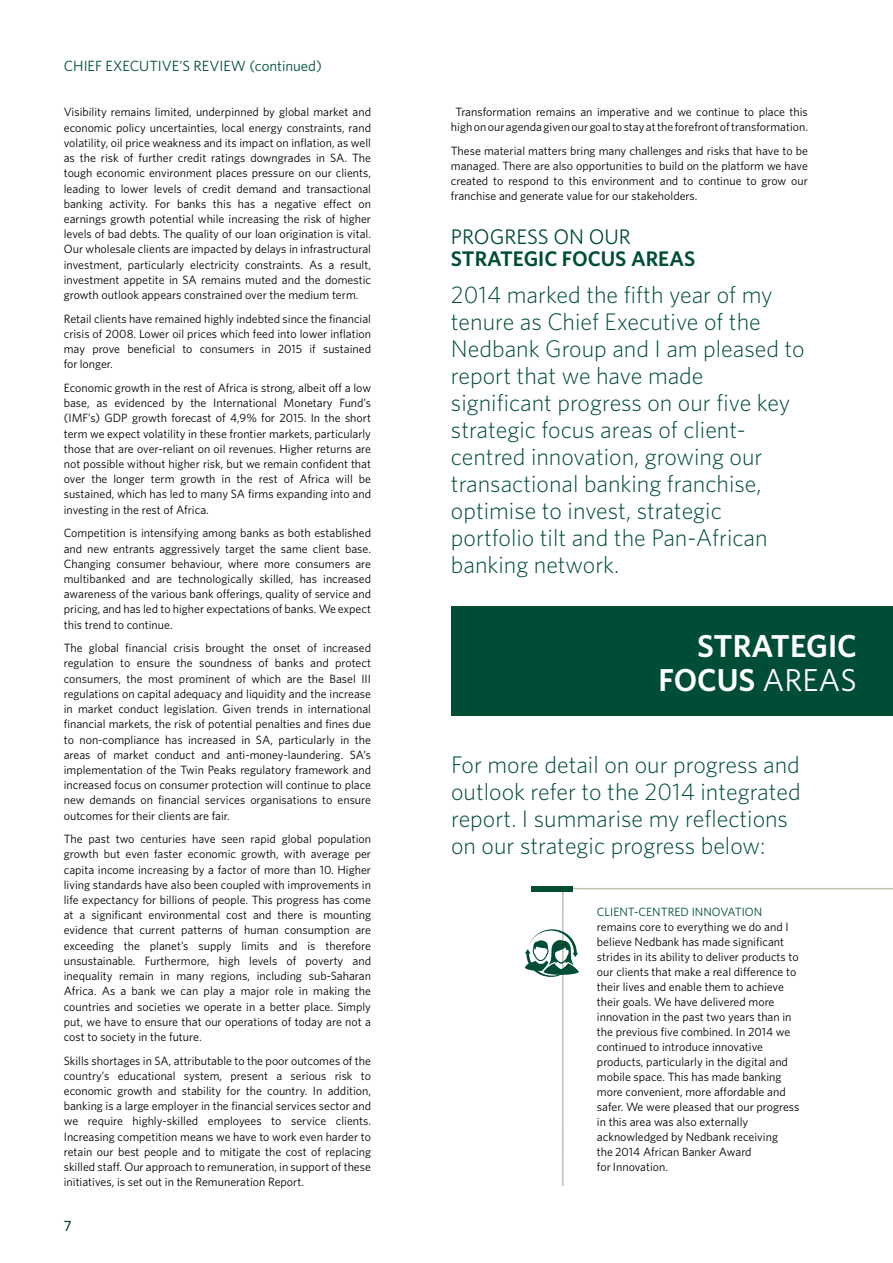
<style>
.page{position:relative;width:893px;height:1263px;background:#fff}
.page>*{position:absolute;margin:0;border:0;box-sizing:border-box;transform-origin:0 0}
.t1{font:600 31.65px/33.9px "Whitney";color:#fff;text-align:right}
.t2{font:300 24px/27px "Whitney";color:#004d37}
.t3{font:600 21.15px "Whitney";color:#004d37}
.t4{font:21.15px "Whitney";color:#004d37}
.t5{font:500 15px "Whitney";color:#004d37}
.t6{font:14.85px "Whitney";color:#004d37}
.t7{font:12px/15.1px "Whitney";color:#000;text-align:justify}
.t8{font:12px "Whitney";color:#004d37}
.s1{font-weight:400}
</style>
<div class="page">
<svg style="left:562px;top:888px;width:331px;height:298px"></svg>
<svg style="left:525px;top:929px;width:54px;height:48px"></svg>
<div style="left:531px;top:886px;width:42px;height:6px;background:#004d37"></div>
<div style="left:451px;top:606px;width:442px;height:110px;background:#004d37"></div>
<p class="t6" style="left:64px;top:55px;width:260px">CHIEF EXECUTIVE’S REVIEW (continued)</p>
<p class="t7" style="left:64px;top:104px;width:309px">Visibility remains limited, underpinned by global market and economic policy uncertainties, local energy constraints, rand volatility, oil price weakness and its impact on inflation, as well as the risk of further credit ratings downgrades in SA. The tough economic environment places pressure on our clients, leading to lower levels of credit demand and transactional banking activity. For banks this has a negative effect on earnings growth potential while increasing the risk of higher levels of bad debts. The quality of our loan origination is vital.<br>Our wholesale clients are impacted by delays in infrastructural investment, particularly electricity constraints. As a result, investment appetite in SA remains muted and the domestic growth outlook appears constrained over the medium term.</p>
<p class="t7" style="left:64px;top:311px;width:309px">Retail clients have remained highly indebted since the financial crisis of 2008. Lower oil prices which feed into lower inflation may prove beneficial to consumers in 2015 if sustained for longer.</p>
<p class="t7" style="left:64px;top:380px;width:309px">Economic growth in the rest of Africa is strong, albeit off a low base, as evidenced by the International Monetary Fund’s (IMF’s) GDP growth forecast of 4,9% for 2015. In the short term we expect volatility in these frontier markets, particularly those that are over-reliant on oil revenues. Higher returns are not possible without higher risk, but we remain confident that over the longer term growth in the rest of Africa will be sustained, which has led to many SA firms expanding into and investing in the rest of Africa.</p>
<p class="t7" style="left:64px;top:525px;width:309px">Competition is intensifying among banks as both established and new entrants aggressively target the same client base.<br>Changing consumer behaviour, where more consumers are multibanked and are technologically skilled, has increased awareness of the various bank offerings, quality of service and pricing, and has led to higher expectations of banks. We expect this trend to continue.</p>
<p class="t7" style="left:64px;top:640px;width:309px">The global financial crisis brought the onset of increased regulation to ensure the soundness of banks and protect consumers, the most prominent of which are the Basel III regulations on capital adequacy and liquidity and the increase in market conduct legislation. Given trends in international financial markets, the risk of potential penalties and fines due to non-compliance has increased in SA, particularly in the areas of market conduct and anti-money-laundering. SA’s implementation of the Twin Peaks regulatory framework and increased focus on consumer protection will continue to place new demands on financial services organisations to ensure outcomes for their clients are fair.</p>
<p class="t7" style="left:64px;top:831px;width:309px">The past two centuries have seen rapid global population growth but even faster economic growth, with average per capita income increasing by a factor of more than 10. Higher living standards have also been coupled with improvements in life expectancy for billions of people. This progress has come at a significant environmental cost and there is mounting evidence that current patterns of human consumption are exceeding the planet’s supply limits and is therefore unsustainable. Furthermore, high levels of poverty and inequality remain in many regions, including sub-Saharan Africa. As a bank we can play a major role in making the countries and societies we operate in a better place. Simply put, we have to ensure that our operations of today are not a cost to society in the future.</p>
<p class="t7" style="left:64px;top:1052px;width:309px">Skills shortages in SA, attributable to the poor outcomes of the country’s educational system, present a serious risk to economic growth and stability for the country. In addition, banking is a large employer in the financial services sector and we require highly-skilled employees to service clients.<br>Increasing competition means we have to work even harder to retain our best people and to mitigate the cost of replacing skilled staff. Our approach to remuneration, in support of these initiatives, is set out in the Remuneration Report.</p>
<p class="t5" style="left:64px;top:1216px;width:9px">7</p>
<p class="t7" style="left:451px;top:104px;width:359px;text-align:center">Transformation remains an imperative and we continue to place this high on our agenda given our goal to stay at the forefront of transformation.</p>
<p class="t7" style="left:451px;top:143px;width:359px">These material matters bring many challenges and risks that have to be managed. There are also opportunities to build on the platform we have created to respond to this environment and to continue to grow our franchise and generate value for our stakeholders.</p>
<h3 class="t4" style="left:451px;top:223px;width:182px">PROGRESS ON OUR</h3>
<h3 class="t3" style="left:451px;top:245px;width:246px">STRATEGIC FOCUS AREAS</h3>
<p class="t2" style="left:451px;top:280px;width:355px">2014 marked the fifth year of my tenure as Chief Executive of the<br>Nedbank Group and I am pleased to report that we have made significant progress on our five key strategic focus areas of client&shy;centred innovation, growing our transactional banking franchise, optimise to invest, strategic portfolio tilt and the Pan-African banking network.</p>
<h1 class="t1" style="left:658px;top:628px;width:200px">STRATEGIC<br>FOCUS <span class="s1">AREAS</span></h1>
<h2 class="t2" style="left:451px;top:750px;width:351px">For more detail on our progress and outlook refer to the 2014 integrated report. I summarise my reflections on our strategic progress below:</h2>
<p class="t8" style="left:597px;top:904px;width:167px">CLIENT-CENTRED INNOVATION</p>
<p class="t7" style="left:597px;top:919px;width:204px;text-align:left">remains core to everything we do and I believe Nedbank has made significant strides in its ability to deliver products to our clients that make a real difference to their lives and enable them to achieve their goals. We have delivered more innovation in the past two years than in the previous five combined. In 2014 we continued to introduce innovative products, particularly in the digital and mobile space. This has made banking more convenient, more affordable and safer. We were pleased that our progress in this area was also externally acknowledged by Nedbank receiving<br>the 2014 African Banker Award<br>for Innovation.</p>
</div>
